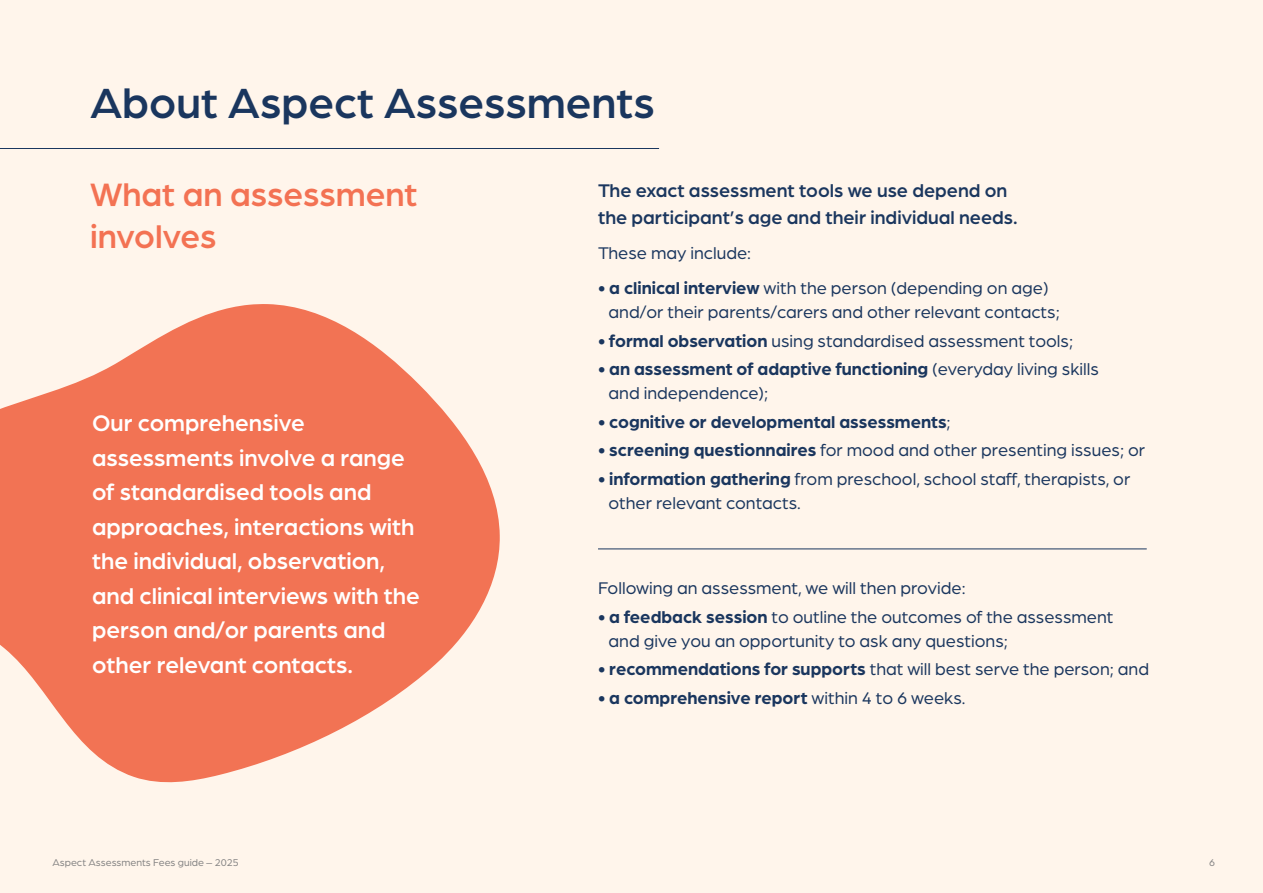
<style>
.page{position:relative;width:1263px;height:893px;background:#fff5eb}
.page>*{position:absolute;margin:0;border:0;box-sizing:border-box;transform-origin:0 0}
.t1{font:500 45px "Arboria";color:#1a365e}
.t2{font:500 34.5px/42px "Arboria";color:#f37253}
.t3{font:500 24px/34.5px "Arboria";color:#fff}
.t4{font:500 19.5px/27px "Arboria";color:#1a365e}
.t5{font:18px/24px "Arboria";color:#1a365e}
.t6{font:700 18px "Arboria";color:#1a365e}
.t7{font:10.5px "Arboria";color:#848383}
.s1{font-weight:700}
.s2{font-weight:400}
</style>
<div class="page">
<svg style="left:0;top:304px;width:500px;height:478px;fill:#f27354"></svg>
<hr style="left:0;top:148px;width:659px;height:1px;background:#1a365e">
<hr style="left:598px;top:548px;width:549px;height:1px;background:#1a365e">
<h1 class="t1" style="left:90px;top:73px;width:566px">About Aspect Assessments</h1>
<h2 class="t2" style="left:90px;top:171px;width:329px">What an assessment involves</h2>
<h3 class="t3" style="left:92px;top:405px;width:329px">Our comprehensive assessments involve a range of standardised tools and approaches, interactions with the individual, observation, and clinical interviews with the person and/or parents and other relevant contacts.</h3>
<p class="t4" style="left:598px;top:176px;width:421px">The exact assessment tools we use depend on the participant’s age and their individual needs.</p>
<p class="t5" style="left:598px;top:241px;width:155px">These may include:</p>
<p class="t5" style="left:608px;top:276px;width:453px;text-indent:-10px"><span class="s1">• a clinical interview</span> with the person (depending on age) and/or their parents/carers and other relevant contacts;</p>
<p class="t5" style="left:598px;top:328px;width:477px"><span class="s1">• formal observation</span> using standardised assessment tools;</p>
<p class="t5" style="left:608px;top:357px;width:492px;text-indent:-10px"><span class="s1">• an assessment of adaptive functioning</span> (everyday living skills and independence);</p>
<p class="t6" style="left:598px;top:410px;width:354px">• cognitive or developmental assessments<span class="s2">;</span></p>
<p class="t5" style="left:598px;top:438px;width:549px"><span class="s1">• screening questionnaires</span> for mood and other presenting issues; or</p>
<p class="t5" style="left:608px;top:466px;width:523px;text-indent:-10px"><span class="s1">• information gathering</span> from preschool, school staff, therapists, or other relevant contacts.</p>
<p class="t5" style="left:598px;top:576px;width:369px">Following an assessment, we will then provide:</p>
<p class="t5" style="left:608px;top:604px;width:506px;text-indent:-10px"><span class="s1">• a feedback session</span> to outline the outcomes of the assessment and give you an opportunity to ask any questions;</p>
<p class="t5" style="left:598px;top:657px;width:552px"><span class="s1">• recommendations for supports</span> that will best serve the person; and</p>
<p class="t6" style="left:598px;top:685px;width:369px">• a comprehensive report <span class="s2">within 4 to 6 weeks.</span></p>
<p class="t7" style="left:52px;top:856px;width:188px">Aspect Assessments Fees guide – 2025</p>
<p class="t7" style="left:1209px;top:856px;width:7px">6</p>
</div>
